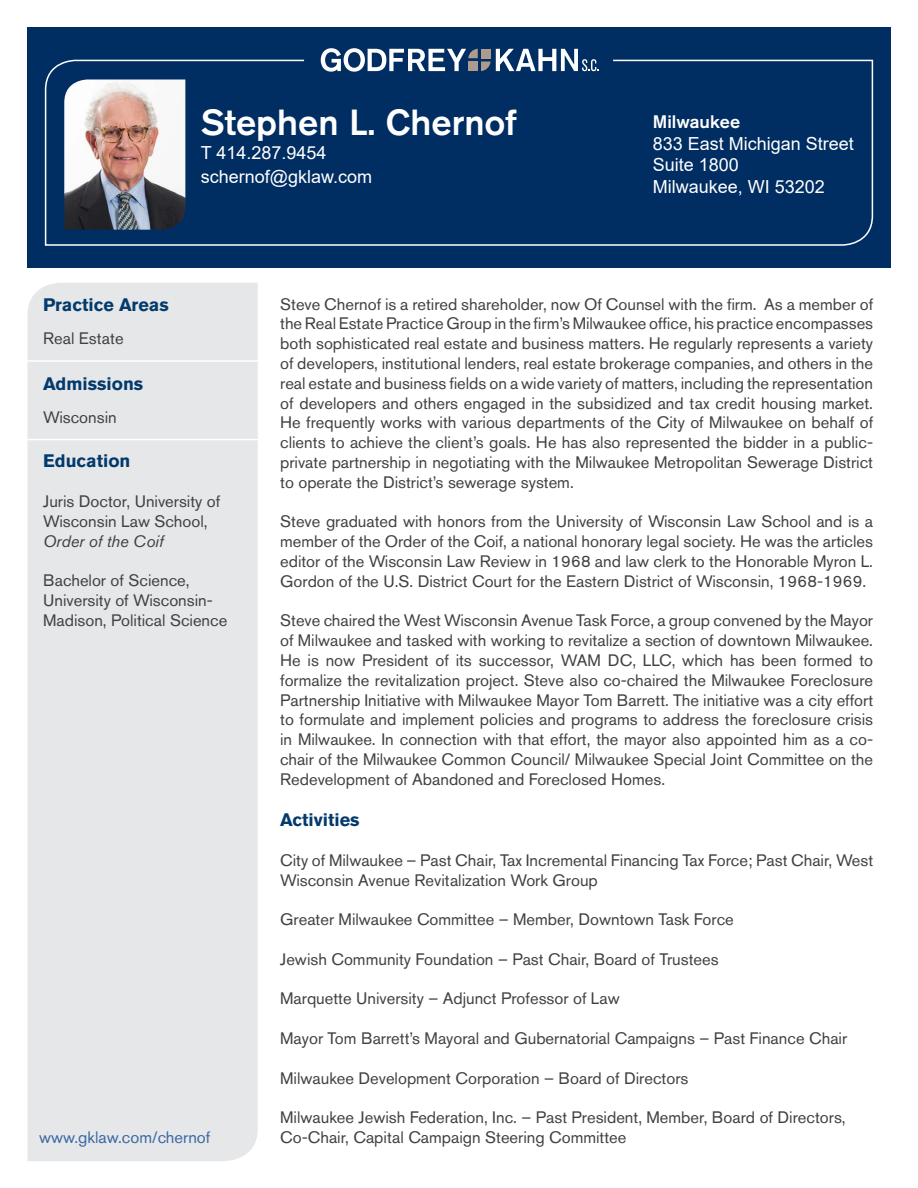
<style>
.page{position:relative;width:918px;height:1188px;background:#fff}
.page>*{position:absolute;margin:0;border:0;box-sizing:border-box;transform-origin:0 0}
.t1{font:500 36px "Akzidenz Grotesk Std";color:#fff}
.t2{font:18px/21.6px "Arial";color:#fff}
.t3{font:700 18px "Akzidenz Grotesk Std";color:#033a6d}
.t4{font:500 18px "Akzidenz Grotesk Std";color:#fff}
.t5{font:16.5px/19.8px "Akzidenz Grotesk Std";color:#414042}
.t6{font:16.5px "Akzidenz Grotesk Std";color:#3a68a5}
.t7{font:italic 16.5px "Akzidenz Grotesk Std";color:#414042}
</style>
<div class="page">
<div style="left:27px;top:27px;width:864px;height:241px;background:#002d62"></div>
<svg style="left:321px;top:48px;width:257px;height:11px"></svg>
<svg style="left:44px;top:59px;width:830px;height:187px"></svg>
<img style="left:64px;top:80px;width:121px;height:150px">
<div style="left:27px;top:283px;width:231px;height:878px;background:#e6e7e8"></div>
<hr style="left:17px;top:360px;width:242px;height:2px;background:#fff">
<hr style="left:18px;top:439px;width:242px;height:1px;background:#fff">
<h1 class="t1" style="left:201px;top:100px;width:318px">Stephen L. Chernof</h1>
<p class="t2" style="left:201px;top:140px;width:173px;line-height:24px">T 414.287.9454 schernof@gklaw.com</p>
<p class="t4" style="left:653px;top:111px;width:89px">Milwaukee</p>
<p class="t2" style="left:653px;top:133px;width:202px">833 East Michigan Street<br>Suite 1800<br>Milwaukee, WI 53202</p>
<p class="t3" style="left:43px;top:295px;width:127px">Practice Areas</p>
<p class="t5" style="left:43px;top:329px;width:82px">Real Estate</p>
<p class="t3" style="left:43px;top:373px;width:102px">Admissions</p>
<p class="t5" style="left:43px;top:407px;width:75px">Wisconsin</p>
<p class="t3" style="left:43px;top:451px;width:89px">Education</p>
<p class="t5" style="left:43px;top:491px;width:179px">Juris Doctor, University of<br>Wisconsin Law School,</p>
<p class="t7" style="left:43px;top:531px;width:122px">Order of the Coif</p>
<p class="t5" style="left:43px;top:570px;width:186px">Bachelor of Science,<br>University of Wisconsin-<br>Madison, Political Science</p>
<p class="t5" style="left:280px;top:294px;width:595px;text-align:justify">Steve Chernof is a retired shareholder, now Of Counsel with the firm. As a member of the Real Estate Practice Group in the firm’s Milwaukee office, his practice encompasses both sophisticated real estate and business matters. He regularly represents a variety of developers, institutional lenders, real estate brokerage companies, and others in the real estate and business fields on a wide variety of matters, including the representation of developers and others engaged in the subsidized and tax credit housing market.<br>He frequently works with various departments of the City of Milwaukee on behalf of clients to achieve the client’s goals. He has also represented the bidder in a public&shy;private partnership in negotiating with the Milwaukee Metropolitan Sewerage District to operate the District’s sewerage system.</p>
<p class="t5" style="left:280px;top:512px;width:595px;text-align:justify">Steve graduated with honors from the University of Wisconsin Law School and is a member of the Order of the Coif, a national honorary legal society. He was the articles editor of the Wisconsin Law Review in 1968 and law clerk to the Honorable Myron L.<br>Gordon of the U.S. District Court for the Eastern District of Wisconsin, 1968-1969.</p>
<p class="t5" style="left:280px;top:611px;width:595px;text-align:justify">Steve chaired the West Wisconsin Avenue Task Force, a group convened by the Mayor of Milwaukee and tasked with working to revitalize a section of downtown Milwaukee.<br>He is now President of its successor, WAM DC, LLC, which has been formed to formalize the revitalization project. Steve also co-chaired the Milwaukee Foreclosure Partnership Initiative with Milwaukee Mayor Tom Barrett. The initiative was a city effort to formulate and implement policies and programs to address the foreclosure crisis in Milwaukee. In connection with that effort, the mayor also appointed him as a co&shy;chair of the Milwaukee Common Council/ Milwaukee Special Joint Committee on the Redevelopment of Abandoned and Foreclosed Homes.</p>
<p class="t3" style="left:280px;top:809px;width:81px">Activities</p>
<p class="t5" style="left:280px;top:850px;width:594px">City of Milwaukee – Past Chair, Tax Incremental Financing Tax Force; Past Chair, West<br>Wisconsin Avenue Revitalization Work Group</p>
<p class="t5" style="left:280px;top:909px;width:455px">Greater Milwaukee Committee – Member, Downtown Task Force</p>
<p class="t5" style="left:280px;top:949px;width:440px">Jewish Community Foundation – Past Chair, Board of Trustees</p>
<p class="t5" style="left:280px;top:989px;width:341px">Marquette University – Adjunct Professor of Law</p>
<p class="t5" style="left:280px;top:1028px;width:568px">Mayor Tom Barrett’s Mayoral and Gubernatorial Campaigns – Past Finance Chair</p>
<p class="t5" style="left:280px;top:1068px;width:410px">Milwaukee Development Corporation – Board of Directors</p>
<p class="t5" style="left:280px;top:1107px;width:567px">Milwaukee Jewish Federation, Inc. – Past President, Member, Board of Directors,</p>
<p class="t6" style="left:39px;top:1127px;width:173px">www.gklaw.com/chernof</p>
<p class="t5" style="left:280px;top:1127px;width:348px">Co-Chair, Capital Campaign Steering Committee</p>
</div>
